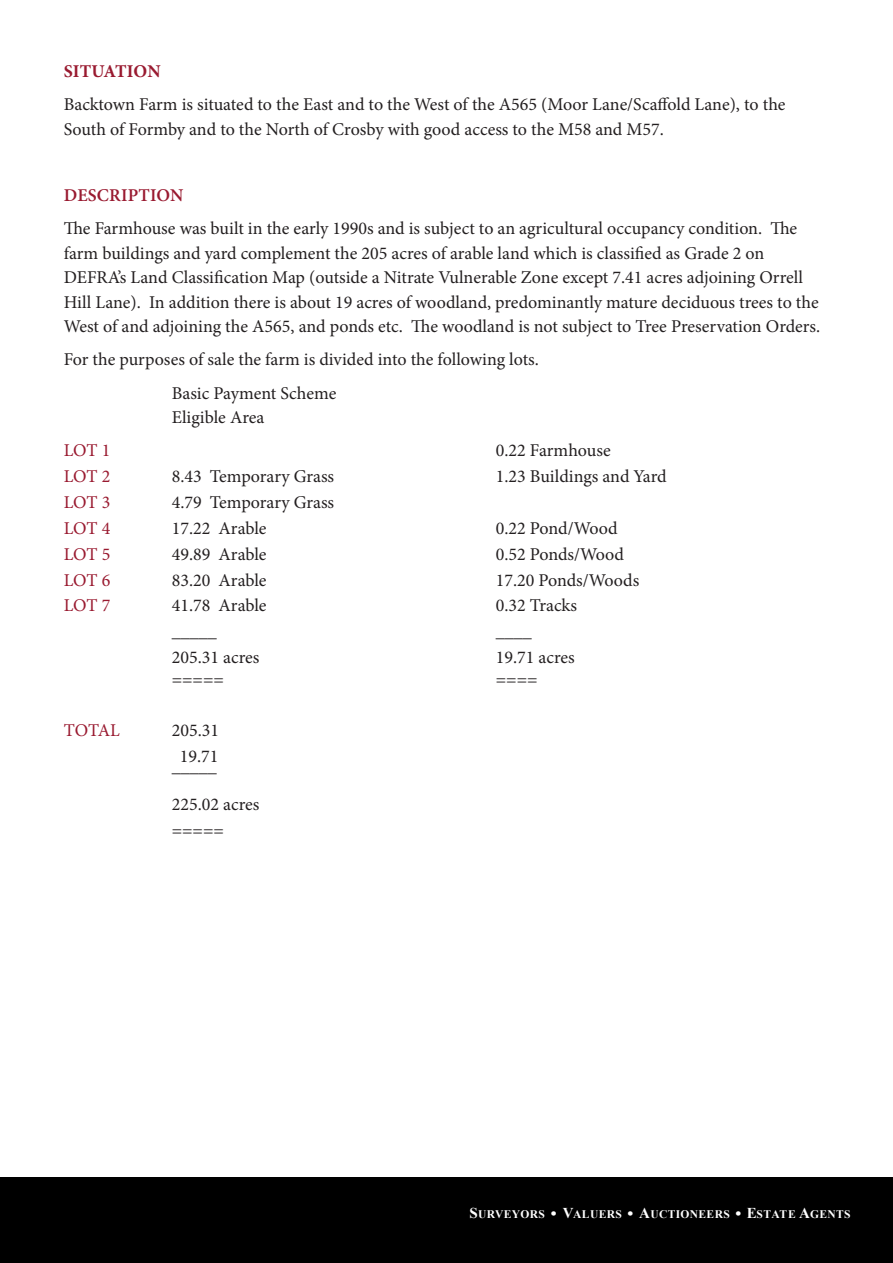
<style>
.page{position:relative;width:893px;height:1263px;background:#fff}
.page>*{position:absolute;margin:0;border:0;box-sizing:border-box;transform-origin:0 0}
.t1{font:18px/24.6px "Minion Pro";color:#231f20}
.t2{font:18px "Minion Pro";letter-spacing:-.005em;color:#991a30}
.t3{font:600 18px "Minion Pro";letter-spacing:.01em;color:#991a30}
.t4{font:700 18px "Minion Pro";color:#991a30}
.t5{font:700 11.55px "Times New Roman";letter-spacing:.03em;color:#fff}
.s1{font-size:15px}
.s2{font-size:16.5px}
</style>
<div class="page">
<div style="left:0;top:1178px;width:893px;height:85px;background:#000"></div>
<p class="t4" style="left:64px;top:58px;width:98px">SITUATION</p>
<p class="t1" style="left:64px;top:92px;width:723px">Backtown Farm is situated to the East and to the West of the A565 (Moor Lane/Scaffold Lane), to the<br>South of Formby and to the North of Crosby with good access to the M58 and M57.</p>
<p class="t3" style="left:64px;top:183px;width:121px">DESCRIPTION</p>
<p class="t1" style="left:64px;top:216px;width:758px">The Farmhouse was built in the early 1990s and is subject to an agricultural occupancy condition. The farm buildings and yard complement the 205 acres of arable land which is classified as Grade 2 on DEFRA’s Land Classification Map (outside a Nitrate Vulnerable Zone except 7.41 acres adjoining Orrell Hill Lane). In addition there is about 19 acres of woodland, predominantly mature deciduous trees to the West of and adjoining the A565, and ponds etc. The woodland is not subject to Tree Preservation Orders.</p>
<p class="t1" style="left:64px;top:347px;width:477px">For the purposes of sale the farm is divided into the following lots.</p>
<p class="t1" style="left:172px;top:381px;width:166px">Basic Payment Scheme<br>Eligible Area</p>
<p class="t2" style="left:64px;top:438px;width:48px">LOT 1</p>
<p class="t1" style="left:496px;top:438px;width:117px">0.22 Farmhouse</p>
<p class="t2" style="left:64px;top:464px;width:48px">LOT 2</p>
<p class="t1" style="left:172px;top:464px;width:164px">8.43 Temporary Grass</p>
<p class="t1" style="left:496px;top:464px;width:172px">1.23 Buildings and Yard</p>
<p class="t2" style="left:64px;top:490px;width:48px">LOT 3</p>
<p class="t1" style="left:172px;top:490px;width:164px">4.79 Temporary Grass</p>
<p class="t2" style="left:64px;top:516px;width:48px">LOT 4</p>
<p class="t1" style="left:172px;top:516px;width:96px">17.22 Arable</p>
<p class="t1" style="left:496px;top:516px;width:123px">0.22 Pond/Wood</p>
<p class="t2" style="left:64px;top:542px;width:48px">LOT 5</p>
<p class="t1" style="left:172px;top:542px;width:96px">49.89 Arable</p>
<p class="t1" style="left:496px;top:542px;width:130px">0.52 Ponds/Wood</p>
<p class="t2" style="left:64px;top:568px;width:48px">LOT 6</p>
<p class="t1" style="left:172px;top:567px;width:96px">83.20 Arable</p>
<p class="t1" style="left:496px;top:567px;width:145px">17.20 Ponds/Woods</p>
<p class="t2" style="left:64px;top:594px;width:48px">LOT 7</p>
<p class="t1" style="left:172px;top:593px;width:96px">41.78 Arable</p>
<p class="t1" style="left:496px;top:593px;width:83px">0.32 Tracks</p>
<p class="t1" style="left:172px;top:619px;width:46px">_____</p>
<p class="t1" style="left:496px;top:619px;width:37px">____</p>
<p class="t1" style="left:172px;top:645px;width:89px">205.31 acres</p>
<p class="t1" style="left:496px;top:645px;width:80px">19.71 acres</p>
<p class="t1" style="left:172px;top:667px;width:54px">=====</p>
<p class="t1" style="left:496px;top:667px;width:43px">====</p>
<p class="t2" style="left:64px;top:719px;width:58px">TOTAL</p>
<p class="t1" style="left:172px;top:718px;width:49px">205.31</p>
<p class="t1" style="left:180px;top:744px;width:40px">19.71</p>
<p class="t1" style="left:172px;top:754px;width:46px">_____</p>
<p class="t1" style="left:172px;top:792px;width:89px">225.02 acres</p>
<p class="t1" style="left:172px;top:818px;width:54px">=====</p>
<p class="t5" style="left:470px;top:1206px;width:382px"><span class="s1">S</span>URVEYORS <span class="s2">•</span> <span class="s1">V</span>ALUERS <span class="s2">•</span> <span class="s1">A</span>UCTIONEERS <span class="s2">•</span> <span class="s1">E</span>STATE <span class="s1">A</span>GENTS</p>
</div>
